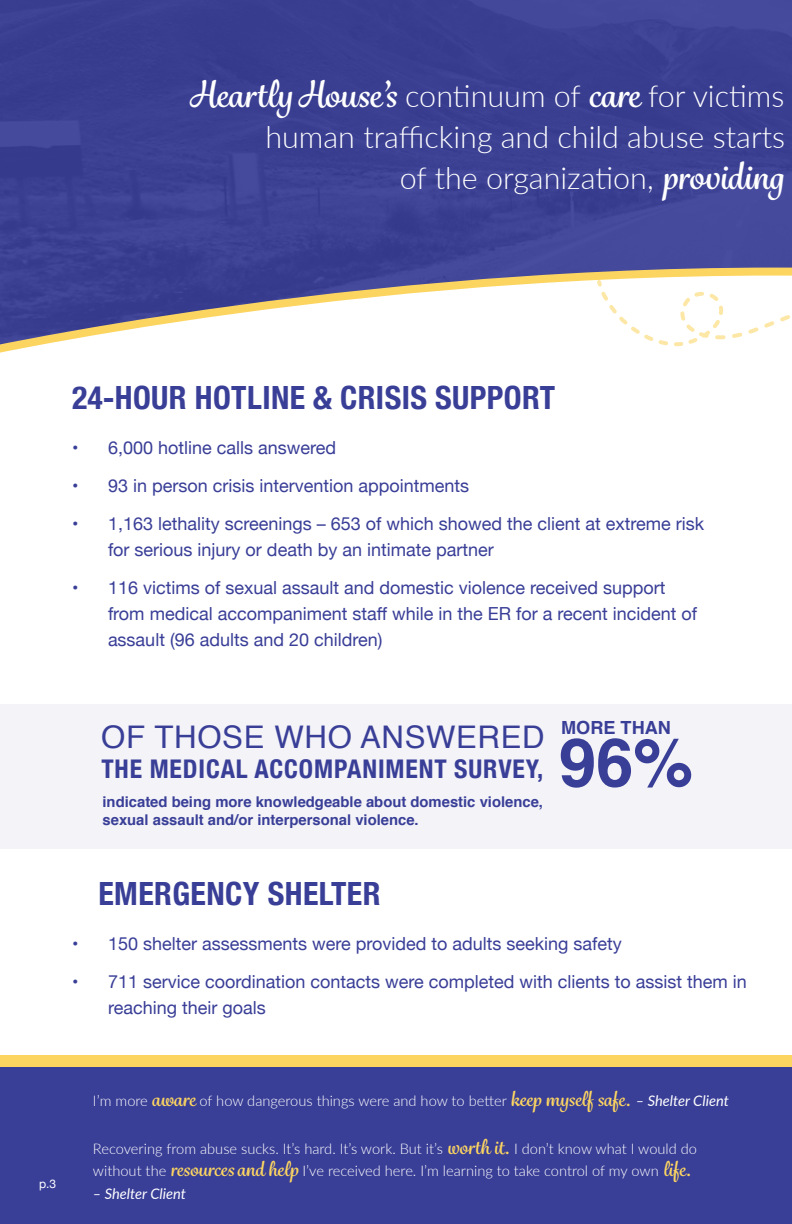
<style>
.page{position:relative;width:792px;height:1224px;background:#fff}
.page>*{position:absolute;margin:0;border:0;box-sizing:border-box;transform-origin:0 0}
.t1{font:700 67.2px "Helvetica";color:#393e97}
.t2{font:700 condensed 32px "Helvetica Neue";letter-spacing:.015em;color:#393e97}
.t3{font:31.2px "Helvetica";letter-spacing:.02em;color:#393e97}
.t4{font:300 30.6px/40.8px "Lato";color:#fff;text-align:right}
.t5{font:700 condensed 25.8px "Helvetica Neue";letter-spacing:.035em;color:#393e97}
.t6{font:700 18.2px "Helvetica";color:#393e97}
.t7{font:18px/26px "Helvetica Neue";color:#393e97}
.t8{font:700 14.8px/18.2px "Helvetica";color:#393e97}
.t9{font:300 14.6px/22.6px "Lato";color:#fff}
.t10{font:italic 14.6px "Lato";color:#fff}
.t11{font:12px "Helvetica Neue";color:#fff}
.s1{font-family:"Grafolita Script";font-weight:700;font-size:36px}
.s2{font-family:"Grafolita Script";font-weight:700;font-size:20px;color:#fcd561}
.s3{font-weight:400;font-style:italic}
</style>
<div class="page">
<div style="left:0;top:1067px;width:792px;height:157px;background:#393e97"></div>
<div style="left:0;top:1055px;width:792px;height:12px;background:#fcd561"></div>
<svg style="left:0;top:0;width:792px;height:353px;background:#51549a"></svg>
<div style="left:0;top:704px;width:792px;height:144px;background:#f3f3f8"></div>
<svg style="left:594px;top:277px;width:198px;height:76px"></svg>
<h3 class="t4" style="left:189px;top:75px;width:598px"><span class="s1">Heartly House’s</span> continuum of <span class="s1">care</span> for victims human trafficking and child abuse starts<br>of the organization, <span class="s1">providing</span></h3>
<h2 class="t2" style="left:72px;top:378px;width:485px">24-HOUR HOTLINE &amp; CRISIS SUPPORT</h2>
<p class="t7" style="left:72px;top:436px;width:266px">• 6,000 hotline calls answered</p>
<p class="t7" style="left:72px;top:474px;width:399px">• 93 in person crisis intervention appointments</p>
<p class="t7" style="left:108px;top:512px;width:598px;text-indent:-36px">• 1,163 lethality screenings – 653 of which showed the client at extreme risk for serious injury or death by an intimate partner</p>
<p class="t7" style="left:108px;top:576px;width:591px;text-indent:-36px">• 116 victims of sexual assault and domestic violence received support from medical accompaniment staff while in the ER for a recent incident of assault (96 adults and 20 children)</p>
<h3 class="t3" style="left:101px;top:713px;width:445px">OF THOSE WHO ANSWERED</h3>
<h3 class="t5" style="left:101px;top:753px;width:443px">THE MEDICAL ACCOMPANIMENT SURVEY,</h3>
<p class="t8" style="left:103px;top:793px;width:442px">indicated being more knowledgeable about domestic violence, sexual assault and/or interpersonal violence.</p>
<p class="t6" style="left:561px;top:713px;width:111px">MORE THAN</p>
<h1 class="t1" style="left:559px;top:708px;width:136px">96%</h1>
<h2 class="t2" style="left:98px;top:874px;width:284px">EMERGENCY SHELTER</h2>
<p class="t7" style="left:72px;top:931px;width:551px">• 150 shelter assessments were provided to adults seeking safety</p>
<p class="t7" style="left:108px;top:969px;width:640px;text-indent:-36px">• 711 service coordination contacts were completed with clients to assist them in reaching their goals</p>
<p class="t11" style="left:39px;top:1175px;width:18px">p.3</p>
<p class="t9" style="left:93px;top:1089px;width:637px">I’m more <span class="s2">aware</span> of how dangerous things were and how to better <span class="s2">keep myself safe.</span> <span class="s3">– Shelter Client</span></p>
<p class="t9" style="left:93px;top:1137px;width:606px">Recovering from abuse sucks. It’s hard. It’s work. But it’s <span class="s2">worth it.</span> I don’t know what I would do without the <span class="s2">resources and help</span> I’ve received here. I’m learning to take control of my own <span class="s2">life.</span></p>
<p class="t10" style="left:93px;top:1183px;width:95px">– Shelter Client</p>
</div>
